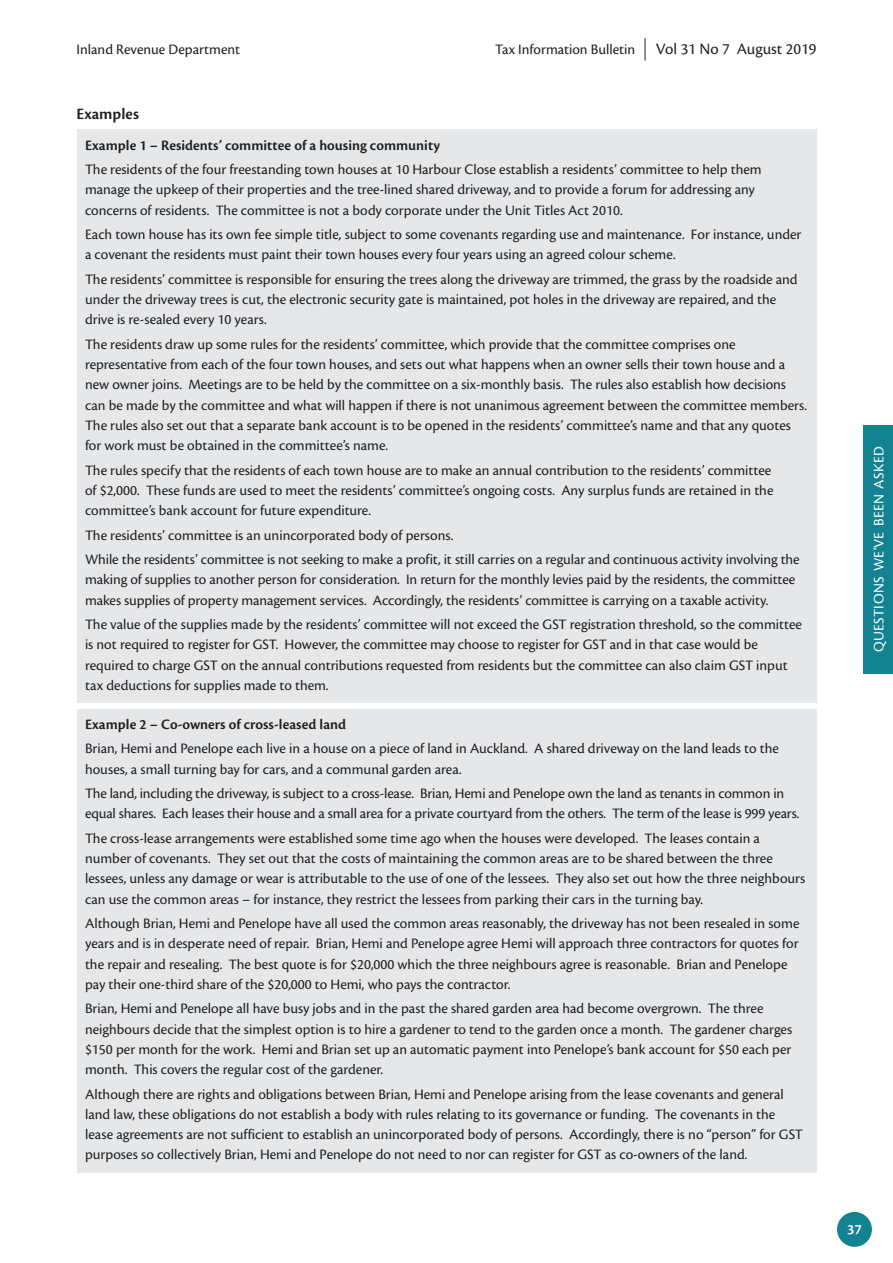
<style>
.page{position:relative;width:893px;height:1263px;background:#fff}
.page>*{position:absolute;margin:0;border:0;box-sizing:border-box;transform-origin:0 0}
.t1{font:16.5px "Cronos Pro";color:#231f20}
.t2{font:600 16.5px "Cronos Pro";letter-spacing:.005em;color:#231f20}
.t3{font:15px/20.2px "Cronos Pro";color:#231f20}
.t4{font:600 15px "Cronos Pro";color:#231f20}
.t5{font:15px "Cronos Pro";letter-spacing:.025em;color:#fff}
.t6{font:600 15px "Cronos Pro";color:#fff}
</style>
<div class="page">
<div style="left:863px;top:425px;width:30px;height:248px;background:#138391"></div>
<div style="left:77px;top:129px;width:739px;height:574px;background:#e6e7e9"></div>
<div style="left:77px;top:709px;width:739px;height:463px;background:#e6e7e9"></div>
<svg style="left:645px;top:38px;width:1px;height:23px"></svg>
<div style="left:837px;top:1212px;width:35px;height:35px;background:#138391;border-radius:50%"></div>
<p class="t3" style="left:77px;top:39px;width:165px">Inland Revenue Department</p>
<p class="t3" style="left:495px;top:39px;width:141px">Tax Information Bulletin</p>
<p class="t1" style="left:656px;top:39px;width:162px">Vol 31 No 7 August 2019</p>
<p class="t2" style="left:77px;top:105px;width:64px">Examples</p>
<p class="t4" style="left:85px;top:136px;width:356px">Example 1 – Residents’ committee of a housing community</p>
<p class="t3" style="left:85px;top:159px;width:678px">The residents of the four freestanding town houses at 10 Harbour Close establish a residents’ committee to help them manage the upkeep of their properties and the tree-lined shared driveway, and to provide a forum for addressing any concerns of residents. The committee is not a body corporate under the Unit Titles Act 2010.</p>
<p class="t3" style="left:85px;top:224px;width:718px">Each town house has its own fee simple title, subject to some covenants regarding use and maintenance. For instance, under a covenant the residents must paint their town houses every four years using an agreed colour scheme.</p>
<p class="t3" style="left:85px;top:269px;width:714px">The residents’ committee is responsible for ensuring the trees along the driveway are trimmed, the grass by the roadside and under the driveway trees is cut, the electronic security gate is maintained, pot holes in the driveway are repaired, and the drive is re-sealed every 10 years.</p>
<p class="t3" style="left:85px;top:334px;width:724px">The residents draw up some rules for the residents’ committee, which provide that the committee comprises one representative from each of the four town houses, and sets out what happens when an owner sells their town house and a new owner joins. Meetings are to be held by the committee on a six-monthly basis. The rules also establish how decisions can be made by the committee and what will happen if there is not unanimous agreement between the committee members.<br>The rules also set out that a separate bank account is to be opened in the residents’ committee’s name and that any quotes for work must be obtained in the committee’s name.</p>
<p class="t3" style="left:85px;top:460px;width:690px">The rules specify that the residents of each town house are to make an annual contribution to the residents’ committee of $2,000. These funds are used to meet the residents’ committee’s ongoing costs. Any surplus funds are retained in the committee’s bank account for future expenditure.</p>
<p class="t3" style="left:85px;top:523px;width:716px;line-height:24.5px">The residents’ committee is an unincorporated body of persons.<br>While the residents’ committee is not seeking to make a profit, it still carries on a regular and continuous activity involving the</p>
<p class="t3" style="left:85px;top:570px;width:712px">making of supplies to another person for consideration. In return for the monthly levies paid by the residents, the committee makes supplies of property management services. Accordingly, the residents’ committee is carrying on a taxable activity.</p>
<p class="t3" style="left:85px;top:614px;width:718px">The value of the supplies made by the residents’ committee will not exceed the GST registration threshold, so the committee is not required to register for GST. However, the committee may choose to register for GST and in that case would be required to charge GST on the annual contributions requested from residents but the committee can also claim GST input tax deductions for supplies made to them.</p>
<p class="t4" style="left:85px;top:716px;width:263px">Example 2 – Co-owners of cross-leased land</p>
<p class="t3" style="left:85px;top:739px;width:695px">Brian, Hemi and Penelope each live in a house on a piece of land in Auckland. A shared driveway on the land leads to the houses, a small turning bay for cars, and a communal garden area.</p>
<p class="t3" style="left:85px;top:783px;width:716px">The land, including the driveway, is subject to a cross-lease. Brian, Hemi and Penelope own the land as tenants in common in equal shares. Each leases their house and a small area for a private courtyard from the others. The term of the lease is 999 years.</p>
<p class="t3" style="left:85px;top:828px;width:722px">The cross-lease arrangements were established some time ago when the houses were developed. The leases contain a number of covenants. They set out that the costs of maintaining the common areas are to be shared between the three lessees, unless any damage or wear is attributable to the use of one of the lessees. They also set out how the three neighbours can use the common areas – for instance, they restrict the lessees from parking their cars in the turning bay.</p>
<p class="t3" style="left:85px;top:913px;width:716px">Although Brian, Hemi and Penelope have all used the common areas reasonably, the driveway has not been resealed in some years and is in desperate need of repair. Brian, Hemi and Penelope agree Hemi will approach three contractors for quotes for the repair and resealing. The best quote is for $20,000 which the three neighbours agree is reasonable. Brian and Penelope pay their one-third share of the $20,000 to Hemi, who pays the contractor.</p>
<p class="t3" style="left:85px;top:999px;width:709px">Brian, Hemi and Penelope all have busy jobs and in the past the shared garden area had become overgrown. The three neighbours decide that the simplest option is to hire a gardener to tend to the garden once a month. The gardener charges $150 per month for the work. Hemi and Brian set up an automatic payment into Penelope’s bank account for $50 each per month. This covers the regular cost of the gardener.</p>
<p class="t3" style="left:85px;top:1084px;width:719px">Although there are rights and obligations between Brian, Hemi and Penelope arising from the lease covenants and general land law, these obligations do not establish a body with rules relating to its governance or funding. The covenants in the lease agreements are not sufficient to establish an unincorporated body of persons. Accordingly, there is no “person” for GST purposes so collectively Brian, Hemi and Penelope do not need to nor can register for GST as co-owners of the land.</p>
<p class="t5" style="left:870px;top:652px;width:207px;rotate:-90deg">QUESTIONS WE'VE BEEN ASKED</p>
<p class="t6" style="left:847px;top:1220px;width:16px">37</p>
</div>
